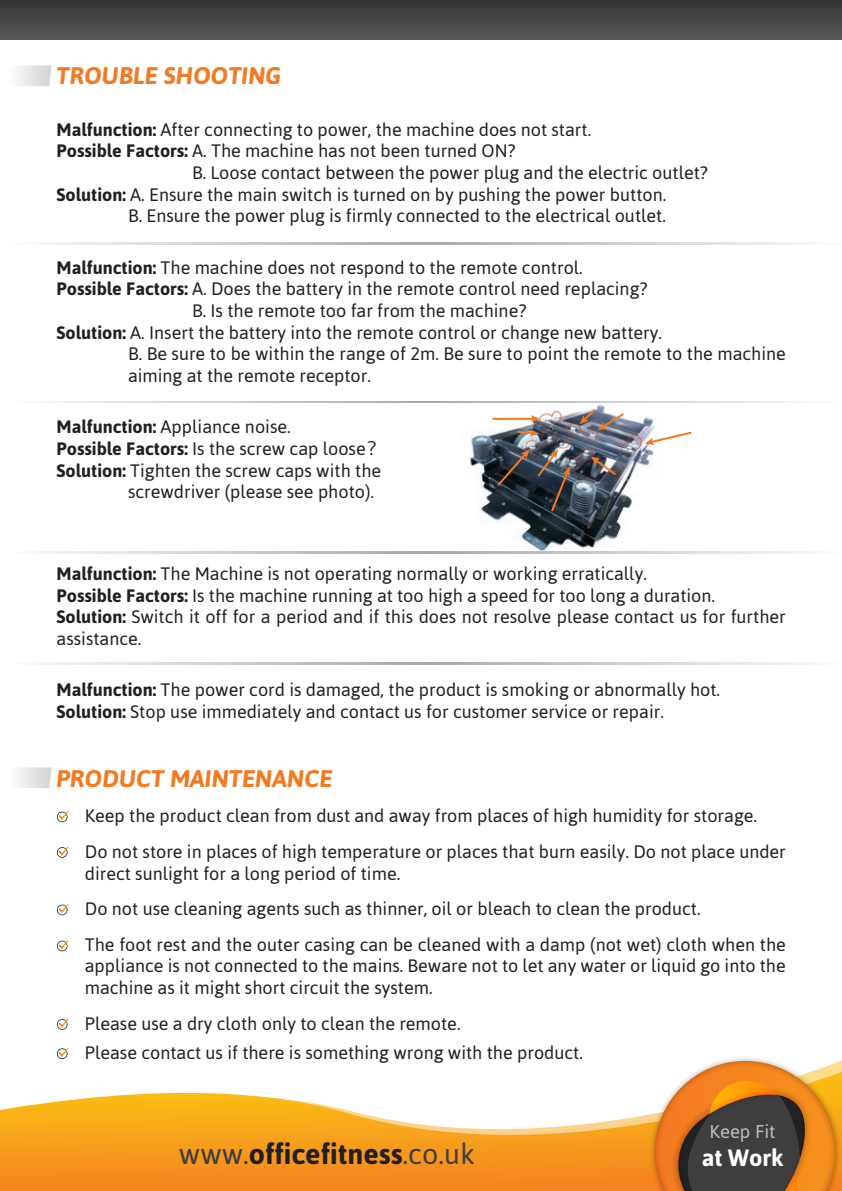
<style>
.page{position:relative;width:842px;height:1191px;background:#fff}
.page>*{position:absolute;margin:0;border:0;box-sizing:border-box;transform-origin:0 0}
.t1{font:700 28.6px "Asap";color:#231f20}
.t2{font:italic 700 24px "Asap";color:#f47921}
.t3{font:700 23.6px "Asap";color:#fff}
.t4{font:18.6px "Asap";color:#bcbdc0}
.t5{font:18px/21.6px "Asap";color:#231f20}
.s1{font-weight:700}
.s2{font-family:"Koz Go Pr 6 N"}
.s3{font-weight:400;color:#3e3e3f}
</style>
<div class="page">
<img style="left:462px;top:400px;width:204px;height:154px">
<svg style="left:0;top:1053px;width:648px;height:138px"></svg>
<img style="left:648px;top:1058px;width:194px;height:133px">
<svg style="left:655px;top:1061px;width:181px;height:130px;background:#a3723f"></svg>
<div style="left:0;top:0;width:842px;height:39px;background:linear-gradient(to bottom,#343435,#57585a)"></div>
<svg style="left:17px;top:65px;width:35px;height:21px"></svg>
<svg style="left:17px;top:767px;width:35px;height:21px"></svg>
<svg style="left:47px;top:242px;width:756px;height:2px;background:#cccdd0"></svg>
<svg style="left:47px;top:401px;width:756px;height:2px;background:#cccdd0"></svg>
<svg style="left:47px;top:551px;width:756px;height:2px;background:#cccdd0"></svg>
<svg style="left:47px;top:662px;width:756px;height:2px;background:#cccdd0"></svg>
<svg style="left:57px;top:811px;width:12px;height:11px"></svg>
<svg style="left:57px;top:846px;width:12px;height:11px"></svg>
<svg style="left:57px;top:904px;width:12px;height:11px"></svg>
<svg style="left:57px;top:940px;width:12px;height:11px"></svg>
<svg style="left:57px;top:1018px;width:12px;height:11px"></svg>
<svg style="left:57px;top:1047px;width:12px;height:12px"></svg>
<svg style="left:645px;top:430px;width:47px;height:15px"></svg>
<hr style="left:493px;top:418px;width:41px;height:2px;background:#f47921">
<svg style="left:531px;top:415px;width:9px;height:7px"></svg>
<svg style="left:496px;top:449px;width:33px;height:38px"></svg>
<svg style="left:591px;top:456px;width:26px;height:21px"></svg>
<svg style="left:580px;top:407px;width:45px;height:23px"></svg>
<svg style="left:516px;top:429px;width:23px;height:7px"></svg>
<svg style="left:536px;top:449px;width:34px;height:64px;background:#45474a"></svg>
<h2 class="t2" style="left:57px;top:62px;width:227px">TROUBLE SHOOTING</h2>
<p class="t5" style="left:57px;top:118px;width:536px"><span class="s1">Malfunction:</span> After connecting to power, the machine does not start.</p>
<p class="t5" style="left:57px;top:140px;width:461px"><span class="s1">Possible Factors:</span> A. The machine has not been turned ON?</p>
<p class="t5" style="left:192px;top:162px;width:517px">B. Loose contact between the power plug and the electric outlet?</p>
<p class="t5" style="left:57px;top:183px;width:611px"><span class="s1">Solution:</span> A. Ensure the main switch is turned on by pushing the power button.</p>
<p class="t5" style="left:128px;top:205px;width:539px">B. Ensure the power plug is firmly connected to the electrical outlet.</p>
<p class="t5" style="left:57px;top:256px;width:528px"><span class="s1">Malfunction:</span> The machine does not respond to the remote control.</p>
<p class="t5" style="left:57px;top:278px;width:592px"><span class="s1">Possible Factors:</span> A. Does the battery in the remote control need replacing?</p>
<p class="t5" style="left:192px;top:300px;width:336px">B. Is the remote too far from the machine?</p>
<p class="t5" style="left:57px;top:321px;width:607px"><span class="s1">Solution:</span> A. Insert the battery into the remote control or change new battery.</p>
<p class="t5" style="left:128px;top:343px;width:659px">B. Be sure to be within the range of 2m. Be sure to point the remote to the machine</p>
<p class="t5" style="left:128px;top:364px;width:244px">aiming at the remote receptor.</p>
<p class="t5" style="left:57px;top:416px;width:236px"><span class="s1">Malfunction:</span> Appliance noise.</p>
<p class="t5" style="left:57px;top:438px;width:326px"><span class="s1">Possible Factors:</span> Is the screw cap loose<span class="s2">？</span></p>
<p class="t5" style="left:57px;top:459px;width:326px"><span class="s1">Solution:</span> Tighten the screw caps with the</p>
<p class="t5" style="left:128px;top:481px;width:248px">screwdriver (please see photo).</p>
<p class="t5" style="left:57px;top:562px;width:731px"><span class="s1">Malfunction:</span> The Machine is not operating normally or working erratically.<br><span class="s1">Possible Factors:</span> Is the machine running at too high a speed for too long a duration.<br><span class="s1">Solution:</span> Switch it off for a period and if this does not resolve please contact us for further assistance.</p>
<p class="t5" style="left:57px;top:679px;width:665px"><span class="s1">Malfunction:</span> The power cord is damaged, the product is smoking or abnormally hot.<br><span class="s1">Solution:</span> Stop use immediately and contact us for customer service or repair.</p>
<h2 class="t2" style="left:57px;top:764px;width:277px">PRODUCT MAINTENANCE</h2>
<p class="t5" style="left:85px;top:798px;width:702px;line-height:35.6px">Keep the product clean from dust and away from places of high humidity for storage.<br>Do not store in places of high temperature or places that burn easily. Do not place under</p>
<p class="t5" style="left:85px;top:855px;width:703px;line-height:35.6px">direct sunlight for a long period of time.<br>Do not use cleaning agents such as thinner, oil or bleach to clean the product.<br>The foot rest and the outer casing can be cleaned with a damp (not wet) cloth when the</p>
<p class="t5" style="left:85px;top:955px;width:702px">appliance is not connected to the mains. Beware not to let any water or liquid go into the machine as it might short circuit the system.</p>
<p class="t5" style="left:85px;top:1008px;width:499px;line-height:29.6px">Please use a dry cloth only to clean the remote.<br>Please contact us if there is something wrong with the product.</p>
<h1 class="t1" style="left:179px;top:1137px;width:298px"><span class="s3">www.</span>officefitness<span class="s3">.co.uk</span></h1>
<p class="t4" style="left:709px;top:1120px;width:68px">Keep Fit</p>
<h3 class="t3" style="left:702px;top:1143px;width:83px">at Work</h3>
</div>
